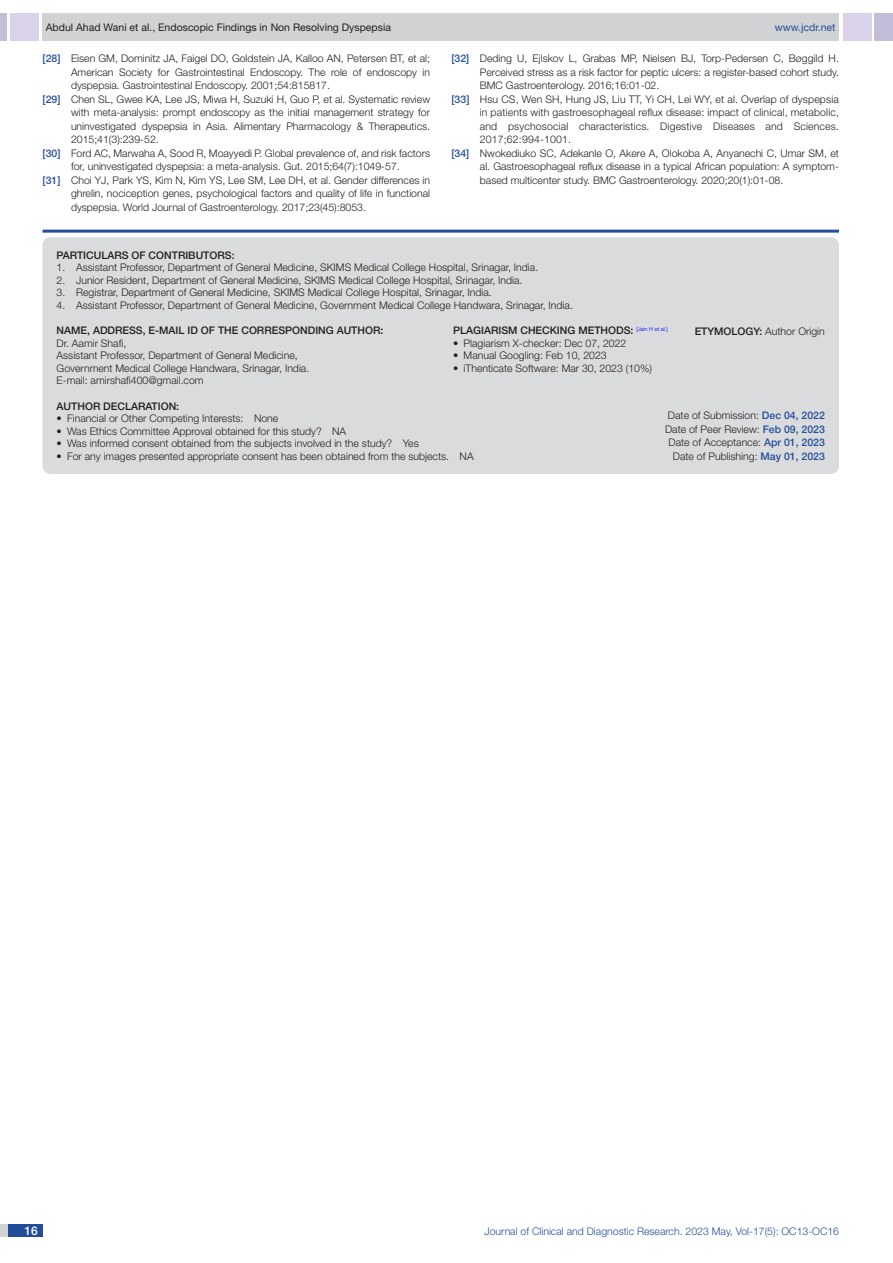
<style>
.page{position:relative;width:893px;height:1263px;background:#fff}
.page>*{position:absolute;margin:0;border:0;box-sizing:border-box;transform-origin:0 0}
.t1{font:500 12px "Helvetica Neue";color:#fff}
.Partic_Contri_Txt{font:300 10.5px/12.6px "Helvetica Neue";color:#231f20}
.Partic_Contri_Head{font:500 10.5px "Helvetica Neue";color:#231f20}
.tb_txt{font:300 10.5px "Helvetica Neue";color:#231f20}
.t2{font:300 10.5px "Helvetica Neue";color:#244e9b}
.t3{font:10.5px "Helvetica Neue";color:#231f20}
.Partic_Contri_Head-2{font:300 10.5px "Helvetica Neue";color:#231f20}
.t4{font:10.5px "Helvetica Neue";color:#244e9b}
.s1{font-weight:500;color:#244e9b}
.s2{font-weight:500}
</style>
<div class="page">
<div style="left:0;top:13px;width:7px;height:28px;background:#c2bed7"></div>
<div style="left:10px;top:13px;width:29px;height:28px;background:#d9d2e8"></div>
<div style="left:43px;top:13px;width:796px;height:28px;background:#d1d2d4"></div>
<div style="left:875px;top:13px;width:18px;height:28px;background:#c2bed7"></div>
<div style="left:843px;top:13px;width:29px;height:28px;background:#d9d2e8"></div>
<div style="left:0;top:1224px;width:43px;height:13px;background:#d1d2d4"></div>
<div style="left:8px;top:1224px;width:35px;height:13px;background:#214c99"></div>
<hr style="left:43px;top:230px;width:796px;height:3px;background:#244e9b">
<div style="left:43px;top:237px;width:796px;height:237px;background:#dadbdc;border-radius:9px"></div>
<p class="t3" style="left:46px;top:21px;width:347px">Abdul Ahad Wani et al., Endoscopic Findings in Non Resolving Dyspepsia</p>
<p class="t4" style="left:775px;top:21px;width:62px">www.jcdr.net</p>
<p class="Partic_Contri_Txt" style="left:43px;top:52px;width:389px"><span class="s1">[28]</span> Eisen GM, Dominitz JA, Faigel DO, Goldstein JA, Kalloo AN, Petersen BT, et al;</p>
<p class="Partic_Contri_Txt" style="left:71px;top:66px;width:361px">American Society for Gastrointestinal Endoscopy. The role of endoscopy in</p>
<p class="Partic_Contri_Txt" style="left:71px;top:79px;width:260px">dyspepsia. Gastrointestinal Endoscopy. 2001;54:815817.</p>
<p class="Partic_Contri_Txt" style="left:43px;top:93px;width:389px"><span class="s1">[29]</span> Chen SL, Gwee KA, Lee JS, Miwa H, Suzuki H, Guo P, et al. Systematic review</p>
<p class="Partic_Contri_Txt" style="left:71px;top:106px;width:361px">with meta-analysis: prompt endoscopy as the initial management strategy for</p>
<p class="Partic_Contri_Txt" style="left:71px;top:120px;width:361px">uninvestigated dyspepsia in Asia. Alimentary Pharmacology &amp; Therapeutics.</p>
<p class="Partic_Contri_Txt" style="left:71px;top:133px;width:89px">2015;41(3):239-52.</p>
<p class="Partic_Contri_Txt" style="left:43px;top:147px;width:389px"><span class="s1">[30]</span> Ford AC, Marwaha A, Sood R, Moayyedi P. Global prevalence of, and risk factors</p>
<p class="Partic_Contri_Txt" style="left:71px;top:160px;width:330px">for, uninvestigated dyspepsia: a meta-analysis. Gut. 2015;64(7):1049-57.</p>
<p class="Partic_Contri_Txt" style="left:43px;top:174px;width:389px"><span class="s1">[31]</span> Choi YJ, Park YS, Kim N, Kim YS, Lee SM, Lee DH, et al. Gender differences in</p>
<p class="Partic_Contri_Txt" style="left:71px;top:187px;width:361px">ghrelin, nociception genes, psychological factors and quality of life in functional</p>
<p class="Partic_Contri_Txt" style="left:71px;top:201px;width:296px">dyspepsia. World Journal of Gastroenterology. 2017;23(45):8053.</p>
<p class="Partic_Contri_Txt" style="left:451px;top:52px;width:389px"><span class="s1">[32]</span> Deding U, Ejlskov L, Grabas MP, Nielsen BJ, Torp-Pedersen C, Bøggild H.</p>
<p class="Partic_Contri_Txt" style="left:480px;top:66px;width:361px">Perceived stress as a risk factor for peptic ulcers: a register-based cohort study.</p>
<p class="Partic_Contri_Txt" style="left:480px;top:79px;width:181px">BMC Gastroenterology. 2016;16:01-02.</p>
<p class="Partic_Contri_Txt" style="left:451px;top:93px;width:389px"><span class="s1">[33]</span> Hsu CS, Wen SH, Hung JS, Liu TT, Yi CH, Lei WY, et al. Overlap of dyspepsia</p>
<p class="Partic_Contri_Txt" style="left:480px;top:106px;width:361px">in patients with gastroesophageal reflux disease: impact of clinical, metabolic,</p>
<p class="Partic_Contri_Txt" style="left:480px;top:120px;width:361px">and psychosocial characteristics. Digestive Diseases and Sciences.</p>
<p class="Partic_Contri_Txt" style="left:480px;top:133px;width:93px">2017;62:994-1001.</p>
<p class="Partic_Contri_Txt" style="left:451px;top:147px;width:389px"><span class="s1">[34]</span> Nwokediuko SC, Adekanle O, Akere A, Olokoba A, Anyanechi C, Umar SM, et</p>
<p class="Partic_Contri_Txt" style="left:480px;top:160px;width:361px">al. Gastroesophageal reflux disease in a typical African population: A symptom-</p>
<p class="Partic_Contri_Txt" style="left:480px;top:174px;width:305px">based multicenter study. BMC Gastroenterology. 2020;20(1):01-08.</p>
<p class="Partic_Contri_Head" style="left:57px;top:249px;width:179px">PARTICULARS OF CONTRIBUTORS:</p>
<p class="Partic_Contri_Txt" style="left:57px;top:261px;width:483px">1. Assistant Professor, Department of General Medicine, SKIMS Medical College Hospital, Srinagar, India.</p>
<p class="Partic_Contri_Txt" style="left:57px;top:273px;width:467px">2. Junior Resident, Department of General Medicine, SKIMS Medical College Hospital, Srinagar, India.</p>
<p class="Partic_Contri_Txt" style="left:57px;top:286px;width:437px">3. Registrar, Department of General Medicine, SKIMS Medical College Hospital, Srinagar, India.</p>
<p class="Partic_Contri_Txt" style="left:57px;top:299px;width:518px">4. Assistant Professor, Department of General Medicine, Government Medical College Handwara, Srinagar, India.</p>
<p class="Partic_Contri_Head" style="left:453px;top:324px;width:216px">PLAGIARISM CHECKING METHODS: <sup>[Jain</sup> <sup>H</sup> <sup>et</sup> <sup>al.]</sup></p>
<p class="tb_txt" style="left:453px;top:336px;width:175px">• Plagiarism X-checker: Dec 07, 2022</p>
<p class="tb_txt" style="left:453px;top:349px;width:155px">• Manual Googling: Feb 10, 2023</p>
<p class="tb_txt" style="left:453px;top:362px;width:200px">• iThenticate Software: Mar 30, 2023 (10%)</p>
<p class="Partic_Contri_Head" style="left:57px;top:324px;width:52px">NAME, ADDRE</p>
<p class="Partic_Contri_Head" style="left:129px;top:324px;width:136px">SS, E-MAIL ID OF THE CORRE</p>
<p class="Partic_Contri_Head" style="left:278px;top:324px;width:107px">SPONDING AUTHOR:</p>
<p class="Partic_Contri_Head-2" style="left:695px;top:324px;width:132px"><span class="s2">ETYMOLOGY:</span> Author Origin</p>
<p class="Partic_Contri_Txt" style="left:57px;top:336px;width:71px">Dr. Aamir Shafi,</p>
<p class="Partic_Contri_Txt" style="left:57px;top:349px;width:254px">Assistant Professor, Department of General Medicine,<br>Government Medical College Handwara, Srinagar, India.</p>
<p class="Partic_Contri_Txt" style="left:57px;top:374px;width:149px">E-mail: amirshafi400@gmail.com</p>
<p class="Partic_Contri_Txt" style="left:668px;top:409px;width:158px">Date of Submission: <span class="s1">DEC 04, 2022</span></p>
<p class="Partic_Contri_Txt" style="left:665px;top:423px;width:161px">Date of Peer Review: <span class="s1">FEB 09, 2023</span></p>
<p class="Partic_Contri_Txt" style="left:668px;top:436px;width:158px">Date of Acceptance: <span class="s1">APR 01, 2023</span></p>
<p class="Partic_Contri_Txt" style="left:673px;top:450px;width:154px">Date of Publishing: <span class="s1">MAY 01, 2023</span></p>
<p class="Partic_Contri_Head" style="left:57px;top:399px;width:96px">AUTHO R DEC LARATIO</p>
<p class="Partic_Contri_Head" style="left:169px;top:399px;width:12px">N:</p>
<p class="Partic_Contri_Txt" style="left:57px;top:412px;width:223px">• Financial or Other Competing Interests: None</p>
<p class="Partic_Contri_Txt" style="left:57px;top:424px;width:291px">• Was Ethics Committee Approval obtained for this study? NA</p>
<p class="Partic_Contri_Txt" style="left:57px;top:437px;width:364px">• Was informed consent obtained from the subjects involved in the study? Yes</p>
<p class="Partic_Contri_Txt" style="left:57px;top:450px;width:418px">• For any images presented appropriate consent has been obtained from the subjects. NA</p>
<p class="t1" style="left:24px;top:1223px;width:15px">16</p>
<p class="t2" style="left:484px;top:1225px;width:356px">Journal of Clinical and Diagnostic Research. 2023 May, Vol-17(5): OC13-OC16</p>
</div>
